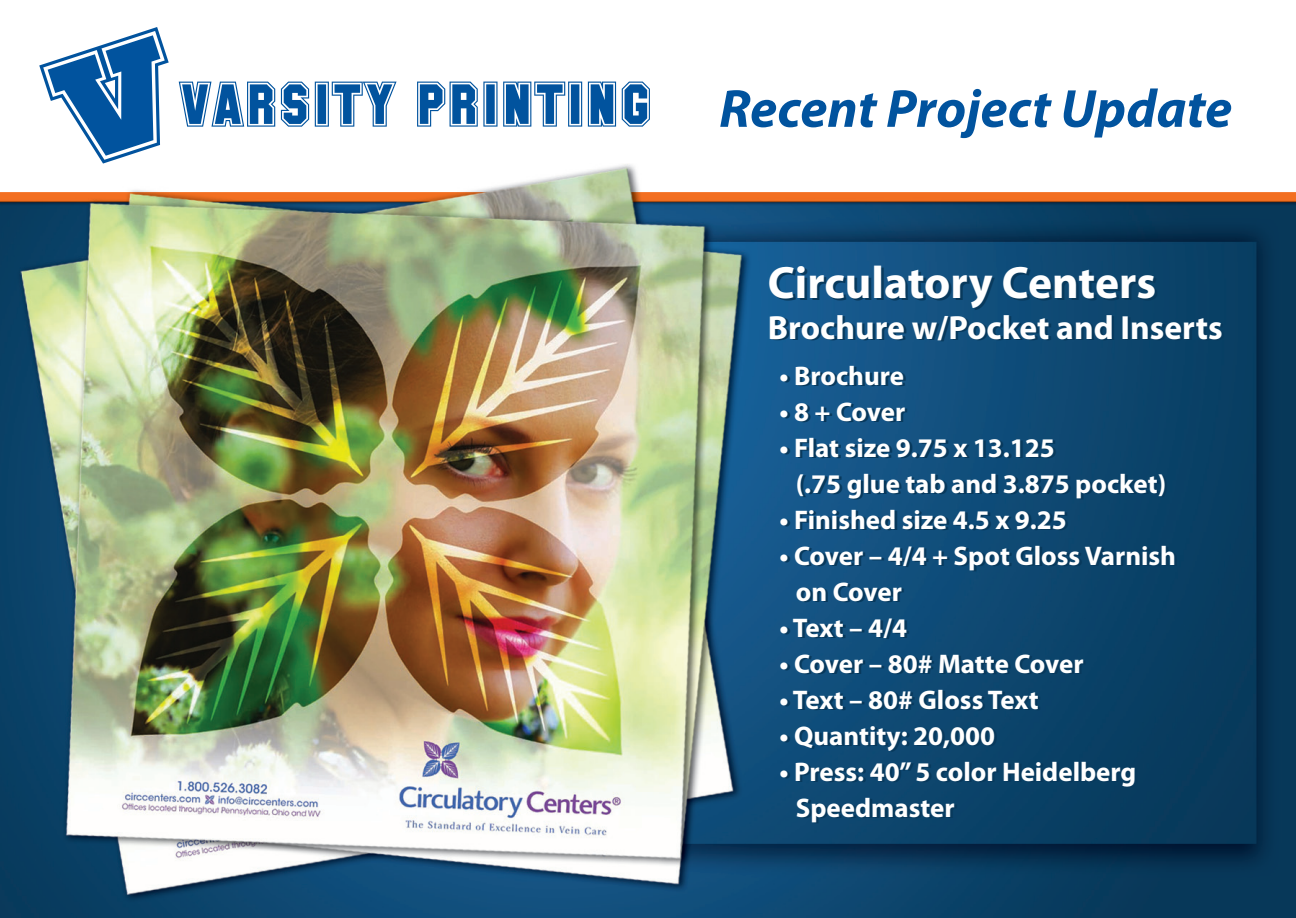
<style>
.page{position:relative;width:1296px;height:918px;background:#fff}
.page>*{position:absolute;margin:0;border:0;box-sizing:border-box;transform-origin:0 0}
.t1{font:italic 700 54px "Myriad Pro";color:#01539e}
.t2{font:700 45.6px "Myriad Pro";color:#fff}
.t3{font:700 33.6px "Myriad Pro";color:#fff}
.t4{font:700 27px "Myriad Pro";color:#fff}
</style>
<div class="page">
<img style="left:0;top:81px;width:1296px;height:837px">
<svg style="left:39px;top:27px;width:130px;height:137px"></svg>
<svg style="left:179px;top:82px;width:96px;height:45px"></svg>
<svg style="left:281px;top:82px;width:28px;height:45px"></svg>
<svg style="left:315px;top:82px;width:82px;height:45px"></svg>
<svg style="left:417px;top:82px;width:165px;height:45px"></svg>
<svg style="left:588px;top:82px;width:28px;height:45px"></svg>
<svg style="left:622px;top:82px;width:28px;height:45px"></svg>
<p class="t1" style="left:719px;top:74px;width:514px">Recent Project Update</p>
<p class="t2" style="left:768px;top:253px;width:390px">Circulatory Centers</p>
<p class="t3" style="left:768px;top:306px;width:456px">Brochure w/Pocket and Inserts</p>
<p class="t4" style="left:779px;top:358px;width:126px">• Brochure</p>
<p class="t4" style="left:779px;top:394px;width:127px">• 8 + Cover</p>
<p class="t4" style="left:779px;top:430px;width:277px">• Flat size 9.75 x 13.125</p>
<p class="t4" style="left:796px;top:466px;width:372px">(.75 glue tab and 3.875 pocket)</p>
<p class="t4" style="left:779px;top:502px;width:289px">• Finished size 4.5 x 9.25</p>
<p class="t4" style="left:779px;top:538px;width:398px">• Cover – 4/4 + Spot Gloss Varnish</p>
<p class="t4" style="left:796px;top:574px;width:108px">on Cover</p>
<p class="t4" style="left:779px;top:610px;width:129px">• Text – 4/4</p>
<p class="t4" style="left:779px;top:646px;width:306px">• Cover – 80# Matte Cover</p>
<p class="t4" style="left:779px;top:682px;width:261px">• Text – 80# Gloss Text</p>
<p class="t4" style="left:779px;top:718px;width:217px">• Quantity: 20,000</p>
<p class="t4" style="left:779px;top:754px;width:358px">• Press: 40” 5 color Heidelberg</p>
<p class="t4" style="left:796px;top:790px;width:160px">Speedmaster</p>
</div>
